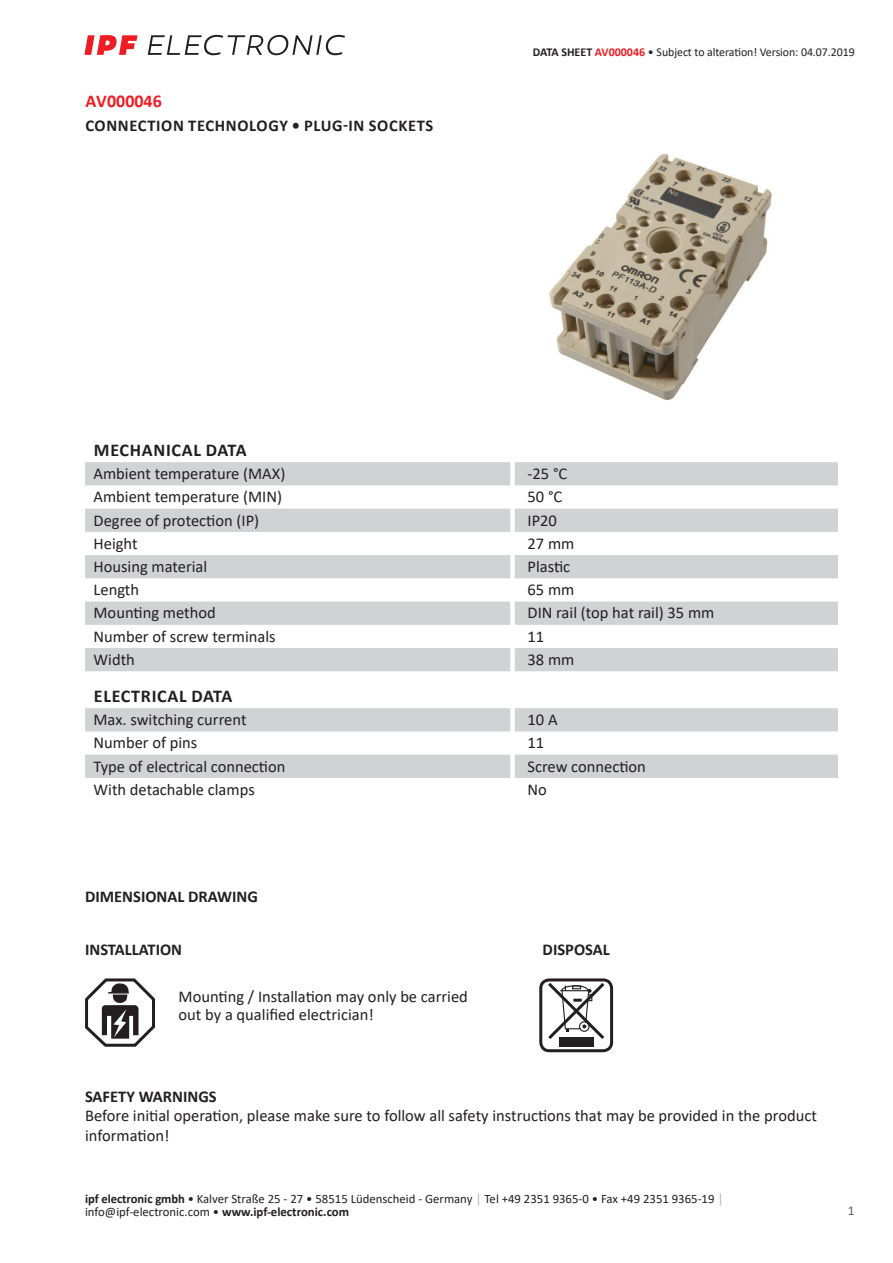
<style>
.page{position:relative;width:893px;height:1263px;background:#fff}
.page>*{position:absolute;margin:0;border:0;box-sizing:border-box;transform-origin:0 0}
.t1{font:700 18px "Calibri";letter-spacing:.04em;color:#231f20}
.t2{font:700 18px "Calibri";color:#ee1d23}
.t3{font:16.5px/18px "Calibri";color:#231f20}
.t4{font:700 16.5px "Calibri";color:#231f20}
.t5{font:700 16.5px "Calibri";letter-spacing:.04em;color:#231f20}
.t6{font:13.5px "Calibri";color:#636366}
.t7{font:12.75px/12.6px "Calibri";color:#231f20}
.t8{font:12px "Calibri";letter-spacing:-.005em;color:#231f20}
.s1{font-weight:700}
.s2{font-weight:700;color:#ee1d23}
.s3{color:#a8a9ad}
</style>
<div class="page">
<svg style="left:148px;top:35px;width:197px;height:20px"></svg>
<svg style="left:84px;top:35px;width:54px;height:20px"></svg>
<svg style="left:85px;top:462px;width:753px;height:209px;fill:#d1d2d4"></svg>
<svg style="left:85px;top:708px;width:753px;height:70px;fill:#d1d2d4"></svg>
<svg style="left:85px;top:978px;width:70px;height:69px"></svg>
<div style="left:539px;top:978px;width:74px;height:74px;border:3px solid #231f20;border-radius:9px"></div>
<div style="left:559px;top:1037px;width:35px;height:9px;background:#231f20"></div>
<svg style="left:545px;top:979px;width:63px;height:60px"></svg>
<img style="left:549px;top:154px;width:223px;height:246px">
<p class="t2" style="left:85px;top:88px;width:78px">AV000046</p>
<p class="t5" style="left:85px;top:114px;width:349px">CONNECTION TECHNOLOGY • PLUG-IN SOCKETS</p>
<p class="t8" style="left:533px;top:44px;width:323px"><span class="s1">DATA SHEET</span> <span class="s2">AV000046</span> • Subject to alteration! Version: 04.07.2019</p>
<p class="t1" style="left:94px;top:437px;width:154px">MECHANICAL DATA</p>
<p class="t3" style="left:94px;top:464px;width:193px">Ambient temperature (MAX)</p>
<p class="t3" style="left:527px;top:464px;width:41px">-25 °C</p>
<p class="t3" style="left:94px;top:487px;width:190px">Ambient temperature (MIN)</p>
<p class="t3" style="left:527px;top:487px;width:36px">50 °C</p>
<p class="t3" style="left:94px;top:511px;width:167px">Degree of protection (IP)</p>
<p class="t3" style="left:527px;top:511px;width:31px">IP20</p>
<p class="t3" style="left:94px;top:534px;width:46px">Height</p>
<p class="t3" style="left:527px;top:534px;width:48px">27 mm</p>
<p class="t3" style="left:94px;top:557px;width:115px">Housing material</p>
<p class="t3" style="left:527px;top:557px;width:44px">Plastic</p>
<p class="t3" style="left:94px;top:580px;width:47px">Length</p>
<p class="t3" style="left:527px;top:580px;width:48px">65 mm</p>
<p class="t3" style="left:94px;top:603px;width:124px">Mounting method</p>
<p class="t3" style="left:527px;top:603px;width:188px">DIN rail (top hat rail) 35 mm</p>
<p class="t3" style="left:94px;top:627px;width:184px">Number of screw terminals</p>
<p class="t3" style="left:527px;top:627px;width:18px">11</p>
<p class="t3" style="left:94px;top:650px;width:43px">Width</p>
<p class="t3" style="left:527px;top:650px;width:48px">38 mm</p>
<p class="t1" style="left:94px;top:683px;width:140px">ELECTRICAL DATA</p>
<p class="t3" style="left:94px;top:710px;width:154px">Max. switching current</p>
<p class="t3" style="left:527px;top:710px;width:32px">10 A</p>
<p class="t3" style="left:94px;top:733px;width:105px">Number of pins</p>
<p class="t3" style="left:527px;top:733px;width:18px">11</p>
<p class="t3" style="left:94px;top:757px;width:193px">Type of electrical connection</p>
<p class="t3" style="left:527px;top:757px;width:120px">Screw connection</p>
<p class="t3" style="left:94px;top:780px;width:163px">With detachable clamps</p>
<p class="t3" style="left:527px;top:780px;width:21px">No</p>
<p class="t4" style="left:85px;top:885px;width:174px">DIMENSIONAL DRAWING</p>
<p class="t4" style="left:85px;top:938px;width:99px">INSTALLATION</p>
<p class="t4" style="left:543px;top:938px;width:69px">DISPOSAL</p>
<p class="t3" style="left:179px;top:987px;width:291px">Mounting / Installation may only be carried out by a qualified electrician!</p>
<p class="t4" style="left:85px;top:1084px;width:133px">SAFETY WARNINGS</p>
<p class="t3" style="left:85px;top:1105px;width:733px;line-height:19.8px">Before initial operation, please make sure to follow all safety instructions that may be provided in the product information!</p>
<p class="t7" style="left:85px;top:1192px;width:640px"><span class="s1">ipf electronic gmbh</span> • Kalver Straße 25 - 27 • 58515 Lüdenscheid - Germany <span class="s3">│</span> Tel +49 2351 9365-0 • Fax +49 2351 9365-19 <span class="s3">│ </span>info@ipf-electronic.com • <span class="s1">www.ipf-electronic.com</span></p>
<p class="t6" style="left:848px;top:1201px;width:8px">1</p>
</div>
